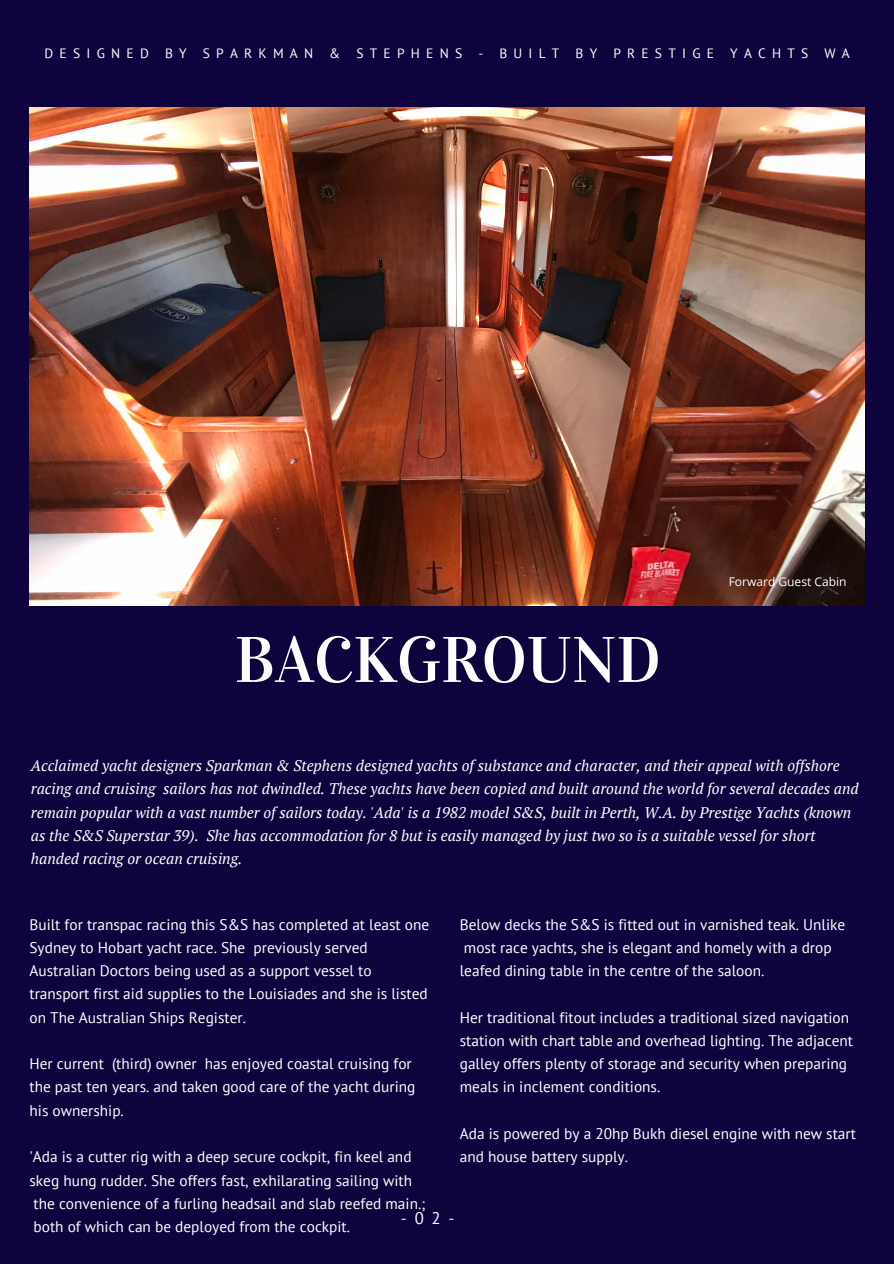
<style>
.page{position:relative;width:894px;height:1264px;background:#fff}
.page>*{position:absolute;margin:0;border:0;box-sizing:border-box;transform-origin:0 0}
.t1{font:64.35px "Vidaloka";color:#fff}
.t2{font:16.8px "PT Sans";color:#fff}
.t3{font:15.3px/23.2px "PT Sans";color:#fff}
.t4{font:italic 15.3px/23.2px "PT Serif";color:#fff}
.t5{font:13.5px "PT Sans";letter-spacing:.46em;color:#fff}
.t6{font:12px "Open Sans";color:#fff}
</style>
<div class="page">
<div style="left:0;top:0;width:893px;height:1263px;background:#0f033d"></div>
<img style="left:29px;top:107px;width:835px;height:498px">
<p class="t5" style="left:44px;top:44px;width:806px">DESIGNED BY SPARKMAN &amp; STEPHENS - BUILT BY PRESTIGE YACHTS WA</p>
<p class="t1" style="left:235px;top:621px;width:427px">BACKGROUND</p>
<p class="t6" style="left:728px;top:573px;width:119px">Forward Guest Cabin</p>
<p class="t4" style="left:31px;top:753px;width:829px">Acclaimed yacht designers Sparkman &amp; Stephens designed yachts of substance and character, and their appeal with offshore racing and cruising sailors has not dwindled. These yachts have been copied and built around the world for several decades and remain popular with a vast number of sailors today. 'Ada' is a 1982 model S&amp;S, built in Perth, W.A. by Prestige Yachts (known as the S&amp;S Superstar 39). She has accommodation for 8 but is easily managed by just two so is a suitable vessel for short handed racing or ocean cruising.</p>
<p class="t3" style="left:29px;top:912px;width:401px">Built for transpac racing this S&amp;S has completed at least one Sydney to Hobart yacht race. She previously served Australian Doctors being used as a support vessel to transport first aid supplies to the Louisiades and she is listed on The Australian Ships Register.</p>
<p class="t3" style="left:29px;top:1051px;width:387px">Her current (third) owner has enjoyed coastal cruising for the past ten years. and taken good care of the yacht during his ownership.</p>
<p class="t3" style="left:29px;top:1144px;width:397px">'Ada is a cutter rig with a deep secure cockpit, fin keel and skeg hung rudder. She offers fast, exhilarating sailing with the convenience of a furling headsail and slab reefed main.; both of which can be deployed from the cockpit.</p>
<p class="t3" style="left:459px;top:912px;width:387px">Below decks the S&amp;S is fitted out in varnished teak. Unlike most race yachts, she is elegant and homely with a drop leafed dining table in the centre of the saloon.</p>
<p class="t3" style="left:459px;top:1005px;width:394px">Her traditional fitout includes a traditional sized navigation station with chart table and overhead lighting. The adjacent galley offers plenty of storage and security when preparing meals in inclement conditions.</p>
<p class="t3" style="left:459px;top:1121px;width:397px">Ada is powered by a 20hp Bukh diesel engine with new start and house battery supply.</p>
<p class="t2" style="left:401px;top:1207px;width:55px">-02-</p>
</div>
